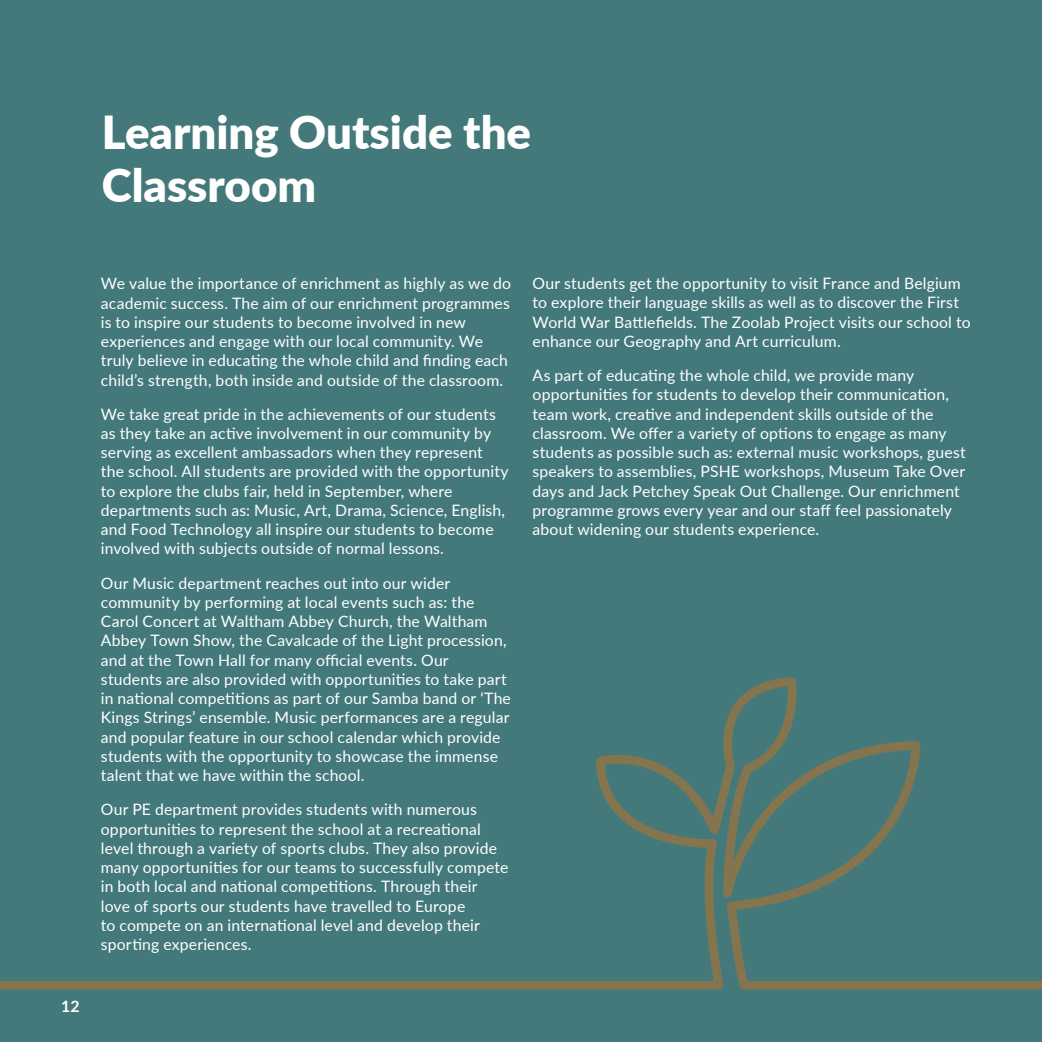
<style>
.page{position:relative;width:1042px;height:1042px;background:#44797b}
.page>*{position:absolute;margin:0;border:0;box-sizing:border-box;transform-origin:0 0}
.t1{font:900 45.5px/52.5px "Lato";color:#fff}
.t2{font:15.75px/19.2px "Lato";letter-spacing:.01em;color:#fff}
.t3{font:700 15.75px "Lato";color:#fff}
</style>
<div class="page">
<svg style="left:0;top:677px;width:1042px;height:313px"></svg>
<hr style="left:1041px;top:0;width:1px;height:521px;background:#000">
<hr style="left:1041px;top:521px;width:1px;height:460px;background:#000">
<h1 class="t1" style="left:102px;top:104px;width:431px">Learning Outside the<br>Classroom</h1>
<p class="t3" style="left:61px;top:995px;width:20px">12</p>
<p class="t2" style="left:101px;top:273px;width:411px">We value the importance of enrichment as highly as we do academic success. The aim of our enrichment programmes is to inspire our students to become involved in new experiences and engage with our local community. We truly believe in educating the whole child and finding each child’s strength, both inside and outside of the classroom.</p>
<p class="t2" style="left:101px;top:404px;width:409px">We take great pride in the achievements of our students as they take an active involvement in our community by serving as excellent ambassadors when they represent the school. All students are provided with the opportunity to explore the clubs fair, held in September, where departments such as: Music, Art, Drama, Science, English, and Food Technology all inspire our students to become involved with subjects outside of normal lessons.</p>
<p class="t2" style="left:101px;top:572px;width:411px">Our Music department reaches out into our wider community by performing at local events such as: the Carol Concert at Waltham Abbey Church, the Waltham Abbey Town Show, the Cavalcade of the Light procession, and at the Town Hall for many official events. Our students are also provided with opportunities to take part in national competitions as part of our Samba band or ‘The Kings Strings’ ensemble. Music performances are a regular and popular feature in our school calendar which provide students with the opportunity to showcase the immense talent that we have within the school.</p>
<p class="t2" style="left:101px;top:799px;width:409px">Our PE department provides students with numerous opportunities to represent the school at a recreational level through a variety of sports clubs. They also provide many opportunities for our teams to successfully compete in both local and national competitions. Through their love of sports our students have travelled to Europe<br>to compete on an international level and develop their sporting experiences.</p>
<p class="t2" style="left:532px;top:273px;width:439px">Our students get the opportunity to visit France and Belgium to explore their language skills as well as to discover the First World War Battlefields. The Zoolab Project visits our school to enhance our Geography and Art curriculum.</p>
<p class="t2" style="left:532px;top:365px;width:435px">As part of educating the whole child, we provide many opportunities for students to develop their communication, team work, creative and independent skills outside of the classroom. We offer a variety of options to engage as many students as possible such as: external music workshops, guest speakers to assemblies, PSHE workshops, Museum Take Over days and Jack Petchey Speak Out Challenge. Our enrichment programme grows every year and our staff feel passionately about widening our students experience.</p>
</div>
